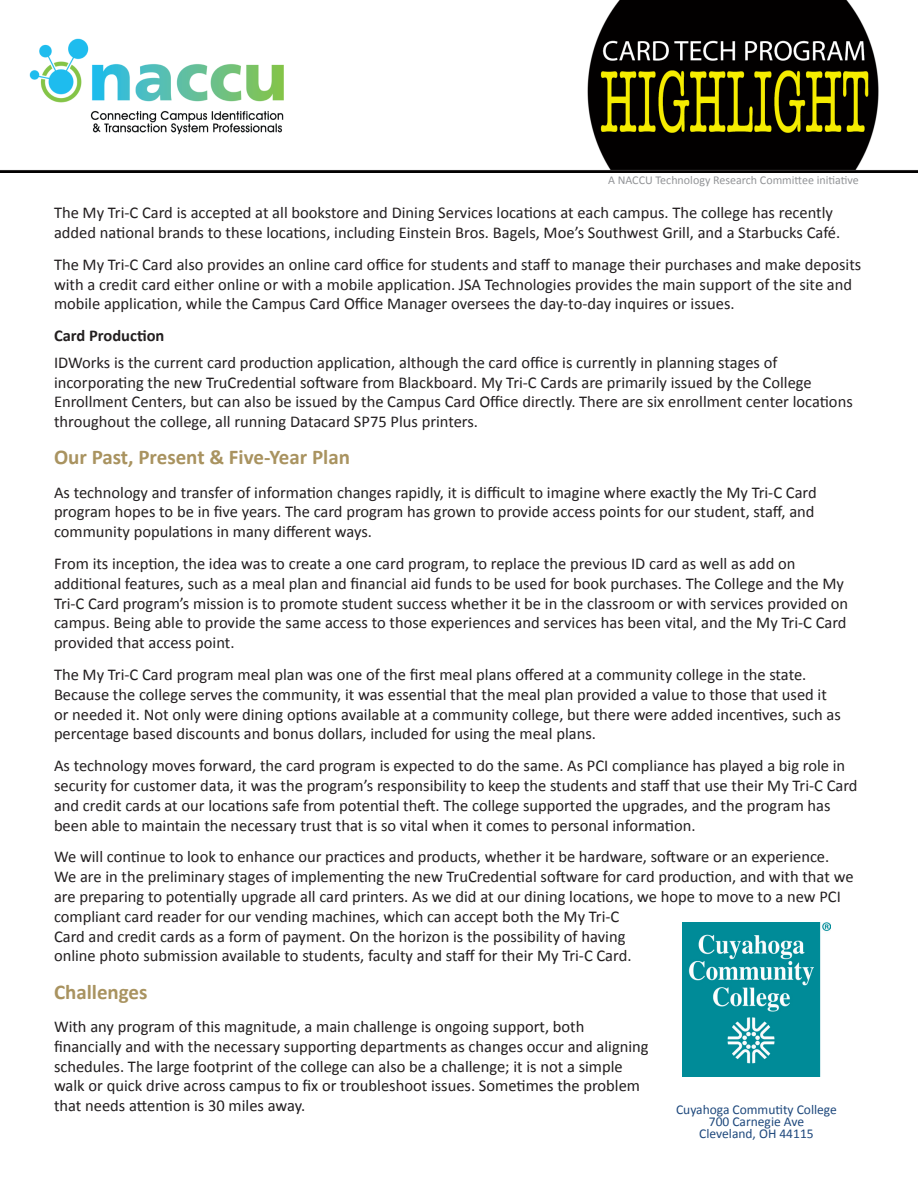
<style>
.page{position:relative;width:918px;height:1188px;background:#fff}
.page>*{position:absolute;margin:0;border:0;box-sizing:border-box;transform-origin:0 0}
.t1{font:700 21px "Calibri";color:#a99360}
.t2{font:16.5px/19.8px "Calibri";color:#231f20}
.t3{font:16.5px/19.8px "Calibri";color:#211d1e}
.t4{font:700 16.5px "Calibri";color:#231f20}
.t5{font:13.5px/12px "Calibri";color:#1f497d;text-align:center}
.t6{font:12px "Calibri";color:#939598}
</style>
<div class="page">
<img style="left:0;top:0;width:918px;height:172px">
<img style="left:683px;top:922px;width:147px;height:154px">
<p class="t6" style="left:608px;top:173px;width:252px">A NACCU Technology Research Committee initiative</p>
<p class="t2" style="left:54px;top:203px;width:788px">The My Tri-C Card is accepted at all bookstore and Dining Services locations at each campus. The college has recently added national brands to these locations, including Einstein Bros. Bagels, Moe’s Southwest Grill, and a Starbucks Café.</p>
<p class="t2" style="left:54px;top:254px;width:809px">The My Tri-C Card also provides an online card office for students and staff to manage their purchases and make deposits with a credit card either online or with a mobile application. JSA Technologies provides the main support of the site and mobile application, while the Campus Card Office Manager oversees the day-to-day inquires or issues.</p>
<p class="t4" style="left:54px;top:325px;width:112px">Card Production</p>
<p class="t2" style="left:54px;top:352px;width:800px">IDWorks is the current card production application, although the card office is currently in planning stages of incorporating the new TruCredential software from Blackboard. My Tri-C Cards are primarily issued by the College Enrollment Centers, but can also be issued by the Campus Card Office directly. There are six enrollment center locations throughout the college, all running Datacard SP75 Plus printers.</p>
<p class="t1" style="left:54px;top:444px;width:297px">Our Past, Present &amp; Five-Year Plan</p>
<p class="t2" style="left:54px;top:482px;width:764px">As technology and transfer of information changes rapidly, it is difficult to imagine where exactly the My Tri-C Card program hopes to be in five years. The card program has grown to provide access points for our student, staff, and community populations in many different ways.</p>
<p class="t2" style="left:54px;top:554px;width:796px">From its inception, the idea was to create a one card program, to replace the previous ID card as well as add on additional features, such as a meal plan and financial aid funds to be used for book purchases. The College and the My Tri-C Card program’s mission is to promote student success whether it be in the classroom or with services provided on campus. Being able to provide the same access to those experiences and services has been vital, and the My Tri-C Card provided that access point.</p>
<p class="t2" style="left:54px;top:665px;width:788px">The My Tri-C Card program meal plan was one of the first meal plans offered at a community college in the state.<br>Because the college serves the community, it was essential that the meal plan provided a value to those that used it or needed it. Not only were dining options available at a community college, but there were added incentives, such as percentage based discounts and bonus dollars, included for using the meal plans.</p>
<p class="t2" style="left:54px;top:756px;width:805px">As technology moves forward, the card program is expected to do the same. As PCI compliance has played a big role in security for customer data, it was the program’s responsibility to keep the students and staff that use their My Tri-C Card and credit cards at our locations safe from potential theft. The college supported the upgrades, and the program has been able to maintain the necessary trust that is so vital when it comes to personal information.</p>
<p class="t2" style="left:54px;top:847px;width:801px">We will continue to look to enhance our practices and products, whether it be hardware, software or an experience.<br>We are in the preliminary stages of implementing the new TruCredential software for card production, and with that we are preparing to potentially upgrade all card printers. As we did at our dining locations, we hope to move to a new PCI compliant card reader for our vending machines, which can accept both the My Tri-C<br>Card and credit cards as a form of payment. On the horizon is the possibility of having<br>online photo submission available to students, faculty and staff for their My Tri-C Card.</p>
<p class="t1" style="left:54px;top:978px;width:95px">Challenges</p>
<p class="t3" style="left:54px;top:1017px;width:596px">With any program of this magnitude, a main challenge is ongoing support, both financially and with the necessary supporting departments as changes occur and aligning schedules. The large footprint of the college can also be a challenge; it is not a simple walk or quick drive across campus to fix or troubleshoot issues. Sometimes the problem that needs attention is 30 miles away.</p>
<p class="t5" style="left:676px;top:1104px;width:162px">Cuyahoga Commutity College<br>700 Carnegie Ave<br>Cleveland, OH 44115</p>
</div>
